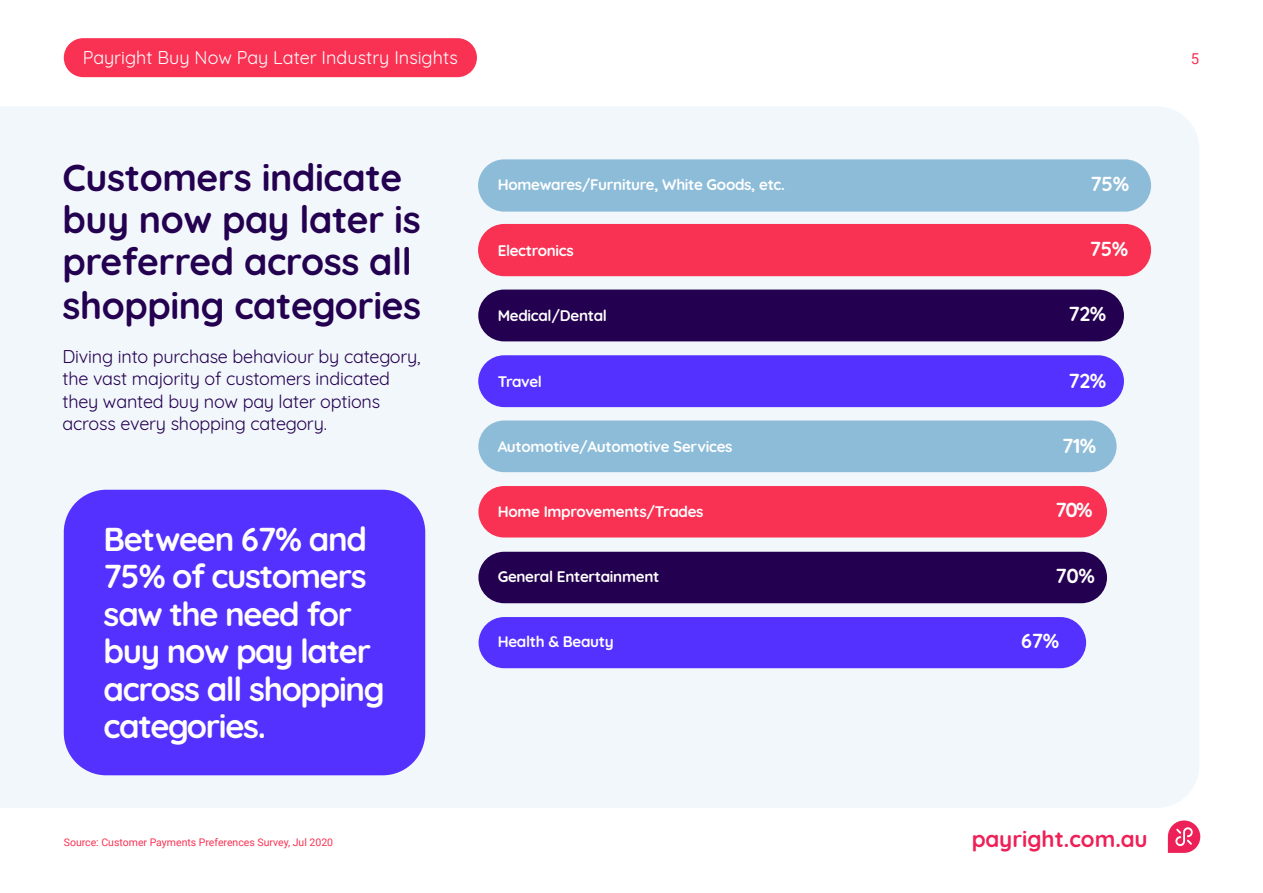
<style>
.page{position:relative;width:1263px;height:893px;background:#fff}
.page>*{position:absolute;margin:0;border:0;box-sizing:border-box;transform-origin:0 0}
.t1{font:700 37.5px/42.5px "Quicksand";letter-spacing:-.01em;color:#240050}
.t2{font:700 33px/37.5px "Quicksand";letter-spacing:-.04em;color:#fff}
.t3{font:700 22.35px "Quicksand";color:#ed2057}
.t4{font:700 20.25px "Quicksand";letter-spacing:-.025em;color:#fff}
.t5{font:18px/22.5px "Quicksand";letter-spacing:-.01em;color:#240050}
.t6{font:18px "Quicksand";color:#fff}
.t7{font:700 15.3px "Quicksand";letter-spacing:-.02em;color:#fff}
.t8{font:15px "Roboto";color:#f93253}
.t9{font:10.5px "Roboto";color:#f93253}
</style>
<div class="page">
<svg style="left:1168px;top:820px;width:32px;height:33px"></svg>
<div style="left:0;top:107px;width:1199px;height:701px;background:#f2f7fb"></div>
<div style="left:64px;top:38px;width:413px;height:39px;background:#f93253;border-radius:20px"></div>
<div style="left:64px;top:490px;width:361px;height:285px;background:#5431ff;border-radius:43px"></div>
<div style="left:480px;top:226px;width:669px;height:49px;background:#f93253;border-radius:24px"></div>
<div style="left:478px;top:224px;width:673px;height:52px;border:3px solid #f93253;border-radius:24px"></div>
<div style="left:480px;top:618px;width:605px;height:49px;background:#5431ff;border-radius:24px"></div>
<div style="left:479px;top:617px;width:607px;height:51px;border:2px solid #5431ff;border-radius:24px"></div>
<div style="left:480px;top:487px;width:626px;height:49px;background:#f93253;border-radius:24px"></div>
<div style="left:478px;top:486px;width:629px;height:51px;border:3px solid #f93253;border-radius:24px"></div>
<div style="left:480px;top:422px;width:635px;height:49px;background:#8dbcd9;border-radius:24px"></div>
<div style="left:478px;top:420px;width:638px;height:52px;border:3px solid #8dbcd9;border-radius:24px"></div>
<div style="left:480px;top:291px;width:642px;height:49px;background:#240050;border-radius:24px"></div>
<div style="left:478px;top:290px;width:646px;height:51px;border:3px solid #240050;border-radius:24px"></div>
<div style="left:480px;top:161px;width:669px;height:49px;background:#8dbcd9;border-radius:24px"></div>
<div style="left:478px;top:159px;width:673px;height:53px;border:3px solid #8dbcd9;border-radius:24px"></div>
<div style="left:480px;top:357px;width:642px;height:49px;background:#5431ff;border-radius:24px"></div>
<div style="left:478px;top:355px;width:646px;height:52px;border:3px solid #5431ff;border-radius:24px"></div>
<div style="left:480px;top:553px;width:626px;height:49px;background:#240050;border-radius:24px"></div>
<div style="left:478px;top:552px;width:629px;height:51px;border:3px solid #240050;border-radius:24px"></div>
<p class="t6" style="left:83px;top:43px;width:377px">Payright Buy Now Pay Later Industry Insights</p>
<p class="t8" style="left:1191px;top:48px;width:10px">5</p>
<p class="t1" style="left:62px;top:154px;width:360px">Customers indicate buy now pay later is preferred across all shopping categories</p>
<p class="t5" style="left:62px;top:343px;width:360px">Diving into purchase behaviour by category, the vast majority of customers indicated they wanted buy now pay later options across every shopping category.</p>
<p class="t2" style="left:103px;top:517px;width:283px">Between 67% and<br>75% of customers saw the need for buy now pay later across all shopping categories.</p>
<p class="t7" style="left:498px;top:172px;width:289px">Homewares/Furniture, White Goods, etc.</p>
<p class="t4" style="left:1090px;top:167px;width:40px">75%</p>
<p class="t7" style="left:498px;top:238px;width:78px">Electronics</p>
<p class="t4" style="left:1090px;top:232px;width:40px">75%</p>
<p class="t7" style="left:498px;top:303px;width:111px">Medical/Dental</p>
<p class="t4" style="left:1068px;top:297px;width:39px">72%</p>
<p class="t7" style="left:498px;top:368px;width:46px">Travel</p>
<p class="t4" style="left:1068px;top:364px;width:39px">72%</p>
<p class="t7" style="left:498px;top:434px;width:236px">Automotive/Automotive Services</p>
<p class="t7" style="left:498px;top:499px;width:207px">Home Improvements/Trades</p>
<p class="t4" style="left:1062px;top:429px;width:36px">71%</p>
<p class="t4" style="left:1055px;top:493px;width:39px">70%</p>
<p class="t7" style="left:498px;top:564px;width:163px">General Entertainment</p>
<p class="t4" style="left:1055px;top:559px;width:41px">70%</p>
<p class="t7" style="left:498px;top:629px;width:118px">Health &amp; Beauty</p>
<p class="t4" style="left:1021px;top:624px;width:40px">67%</p>
<p class="t9" style="left:64px;top:835px;width:271px">Source: Customer Payments Preferences Survey, Jul 2020</p>
<h3 class="t3" style="left:972px;top:821px;width:178px">payright.com.au</h3>
</div>
